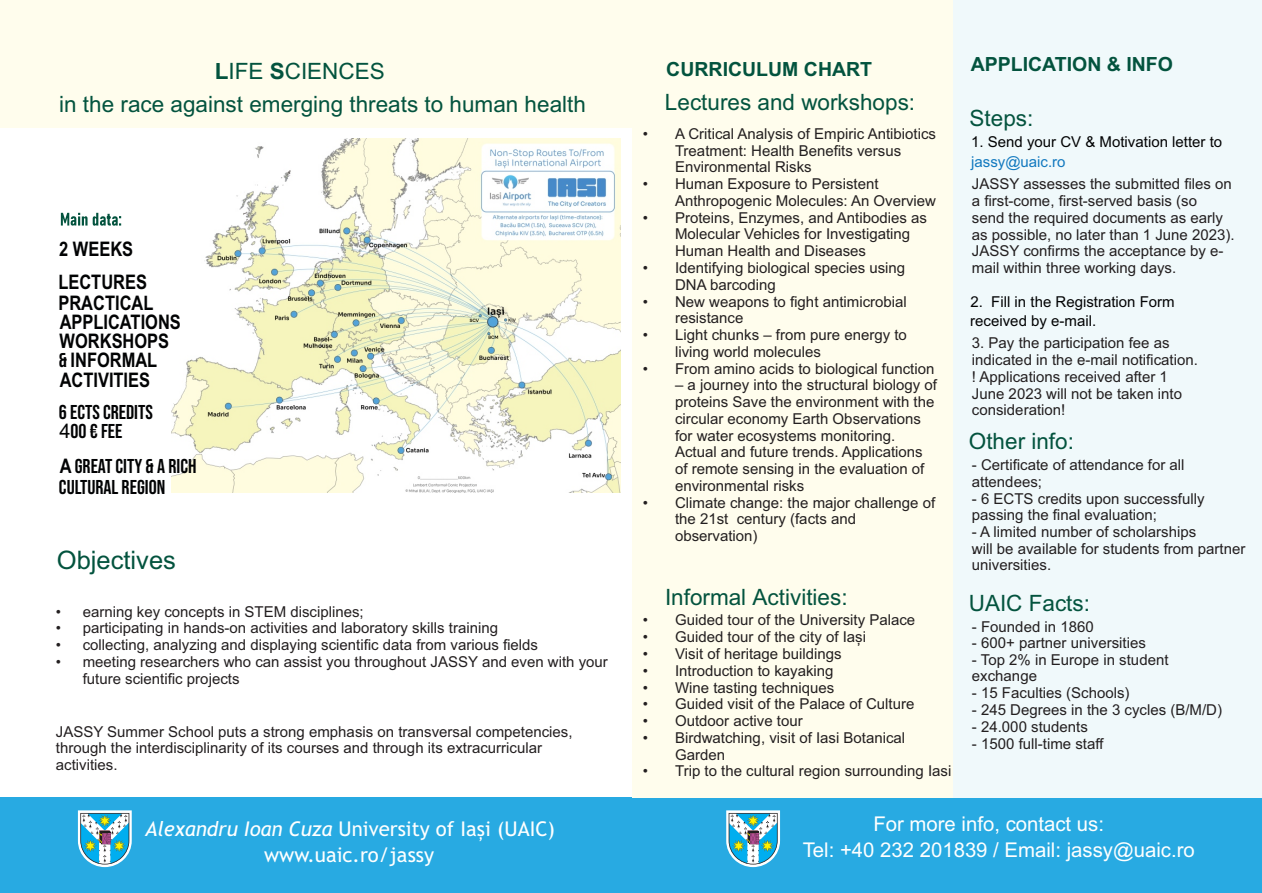
<style>
.page{position:relative;width:1262px;height:893px;background:#fff}
.page>*{position:absolute;margin:0;border:0;box-sizing:border-box;transform-origin:0 0}
.t1{font:25.5px "Arial";color:#03533e}
.t2{font:22.5px/33.8px "Arial";color:#03533e}
.t3{font:20.4px/26.1px "Arial";color:#fff}
.t4{font:20.4px/25.5px "Trebuchet MS";color:#fff;text-align:center}
.t5{font:700 20.1px/32.2px "Arial Narrow";color:#020304}
.t6{font:20.1px/18.9px "Bebas Neue";color:#020304}
.t7{font:700 19.5px "Arial";color:#03533e}
.t8{font:15px/16.8px "Arial";color:#231f20}
.t9{font:15px/19.2px "Arial";color:#020304}
.t10{font:15px "Arial";color:#1279bf}
.s1{font-weight:700}
.s2{font-family:"Bebas Neue";font-weight:400}
.s3{font-family:"Arial"}
.s4{font-family:"Arial Narrow";font-weight:700}
.s5{font-style:italic}
</style>
<div class="page">
<div style="left:0;top:797px;width:1262px;height:96px;background:#28aae2"></div>
<div style="left:631px;top:0;width:631px;height:797px;background:#fffded"></div>
<svg style="left:78px;top:810px;width:54px;height:57px"></svg>
<div style="left:0;top:0;width:631px;height:128px;background:#fffded"></div>
<svg style="left:726px;top:810px;width:54px;height:57px"></svg>
<div style="left:953px;top:0;width:309px;height:797px;background:#f0f9fb"></div>
<img style="left:172px;top:139px;width:448px;height:353px">
<svg style="left:61px;top:213px;width:60px;height:13px"></svg>
<h2 class="t2" style="left:59px;top:56px;width:528px;text-indent:155px"><span class="s1">L</span>IFE <span class="s1">S</span>CIENCES<br>in the race against emerging threats to human health</h2>
<h3 class="t5" style="left:58px;top:235px;width:90px">2 WEEKS<br>LECTURES</h3>
<h3 class="t5" style="left:58px;top:296px;width:124px;line-height:18.6px">PRACTICAL<br>APPLICATIONS</h3>
<h3 class="t5" style="left:59px;top:333px;width:112px;line-height:19.4px">WORKSHOPS <span class="s2">&amp;</span> INFORMAL</h3>
<h3 class="t6" style="left:59px;top:404px;width:95px">6 ECTS CREDITS<br><span class="s3">4</span>00 € FEE</h3>
<h3 class="t6" style="left:59px;top:457px;width:139px;line-height:20.9px"><span class="s4">A</span> GREAT CITY &amp; A RICH<br>CULTURAL REGION</h3>
<h3 class="t5" style="left:60px;top:365px;width:92px">ACTIVITIES</h3>
<h1 class="t1" style="left:57px;top:550px;width:121px">Objectives</h1>
<p class="t8" style="left:56px;top:604px;width:309px">• earning key concepts in STEM disciplines;</p>
<p class="t8" style="left:56px;top:621px;width:444px">• participating in hands-on activities and laboratory skills training</p>
<p class="t8" style="left:56px;top:637px;width:484px">• collecting, analyzing and displaying scientific data from various fields</p>
<p class="t8" style="left:83px;top:654px;width:527px;text-indent:-27px">• meeting researchers who can assist you throughout JASSY and even with your future scientific projects</p>
<p class="t8" style="left:56px;top:724px;width:518px">JASSY Summer School puts a strong emphasis on transversal competencies, through the interdisciplinarity of its courses and through its extracurricular activities.</p>
<h3 class="t7" style="left:666px;top:62px;width:207px">CURRICULUM CHART</h3>
<h2 class="t2" style="left:665px;top:87px;width:252px">Lectures and workshops:</h2>
<p class="t8" style="left:675px;top:126px;width:262px;text-indent:-32px">• A Critical Analysis of Empiric Antibiotics<br>Treatment: Health Benefits versus<br>Environmental Risks</p>
<p class="t8" style="left:675px;top:177px;width:262px;text-indent:-32px">• Human Exposure to Persistent<br>Anthropogenic Molecules: An Overview</p>
<p class="t8" style="left:675px;top:210px;width:253px;text-indent:-32px">• Proteins, Enzymes, and Antibodies as<br>Molecular Vehicles for Investigating<br>Human Health and Diseases</p>
<p class="t8" style="left:675px;top:261px;width:232px;text-indent:-32px">• Identifying biological species using<br>DNA barcoding</p>
<p class="t8" style="left:675px;top:294px;width:233px;text-indent:-32px">• New weapons to fight antimicrobial resistance</p>
<p class="t8" style="left:675px;top:328px;width:233px;text-indent:-32px">• Light chunks – from pure energy to living world molecules</p>
<p class="t8" style="left:643px;top:361px;width:293px">• From amino acids to biological function</p>
<p class="t8" style="left:675px;top:378px;width:263px">– a journey into the structural biology of proteins Save the environment with the circular economy Earth Observations for water ecosystems monitoring.<br>Actual and future trends. Applications of remote sensing in the evaluation of environmental risks</p>
<p class="t8" style="left:675px;top:495px;width:262px;text-indent:-32px">• Climate change: the major challenge of the 21st century (facts and observation)</p>
<h2 class="t2" style="left:665px;top:582px;width:184px">Informal Activities:</h2>
<p class="t8" style="left:643px;top:613px;width:274px">• Guided tour of the University Palace</p>
<p class="t8" style="left:643px;top:630px;width:225px">• Guided tour of the city of Iași</p>
<p class="t8" style="left:643px;top:646px;width:200px">• Visit of heritage buildings</p>
<p class="t8" style="left:643px;top:663px;width:192px">• Introduction to kayaking</p>
<p class="t8" style="left:643px;top:680px;width:193px">• Wine tasting techniques</p>
<p class="t8" style="left:643px;top:697px;width:273px">• Guided visit of the Palace of Culture</p>
<p class="t8" style="left:643px;top:713px;width:161px">• Outdoor active tour</p>
<p class="t8" style="left:675px;top:730px;width:232px;text-indent:-32px">• Birdwatching, visit of Iasi Botanical<br>Garden</p>
<p class="t8" style="left:643px;top:764px;width:310px">• Trip to the cultural region surrounding Iasi</p>
<h3 class="t7" style="left:970px;top:57px;width:204px">APPLICATION &amp; INFO</h3>
<h2 class="t2" style="left:969px;top:103px;width:65px">Steps:</h2>
<p class="t9" style="left:971px;top:134px;width:252px">1. Send your CV &amp; Motivation letter to</p>
<p class="t10" style="left:971px;top:156px;width:96px">jassy@uaic.ro</p>
<p class="t8" style="left:972px;top:177px;width:264px">JASSY assesses the submitted files on a first-come, first-served basis (so<br>send the required documents as early as possible, no later than 1 June 2023).<br>JASSY confirms the acceptance by e&shy;mail within three working days.</p>
<p class="t9" style="left:970px;top:293px;width:206px">2. Fill in the Registration Form received by e-mail.</p>
<p class="t8" style="left:972px;top:336px;width:227px">3. Pay the participation fee as indicated in the e-mail notification. ! Applications received after 1<br>June 2023 will not be taken into consideration!</p>
<h2 class="t2" style="left:969px;top:426px;width:107px">Other info:</h2>
<p class="t8" style="left:972px;top:457px;width:214px">- Certificate of attendance for all attendees;</p>
<p class="t8" style="left:972px;top:491px;width:234px">- 6 ECTS credits upon successfully passing the final evaluation;</p>
<p class="t8" style="left:972px;top:524px;width:275px">- A limited number of scholarships<br>will be available for students from partner</p>
<p class="t8" style="left:972px;top:541px;width:81px">. universities.</p>
<h2 class="t2" style="left:968px;top:588px;width:123px">UAIC Facts:</h2>
<p class="t8" style="left:972px;top:619px;width:123px">- Founded in 1860</p>
<p class="t8" style="left:972px;top:635px;width:175px">- 600+ partner universities</p>
<p class="t8" style="left:972px;top:652px;width:198px">- Top 2% in Europe in student exchange</p>
<p class="t8" style="left:972px;top:686px;width:159px">- 15 Faculties (Schools)</p>
<p class="t8" style="left:972px;top:702px;width:252px">- 245 Degrees in the 3 cycles (B/M/D)</p>
<p class="t8" style="left:972px;top:719px;width:117px">- 24.000 students</p>
<p class="t8" style="left:972px;top:736px;width:133px">- 1500 full-time staff</p>
<h3 class="t4" style="left:145px;top:818px;width:411px"><span class="s5">Alexandru Ioan Cuza</span> University of Iași (UAIC) www.uaic.ro/jassy</h3>
<h3 class="t3" style="left:802px;top:812px;width:393px;text-indent:71px">For more info, contact us:<br>Tel: +40 232 201839 / Email: jassy@uaic.ro</h3>
</div>
